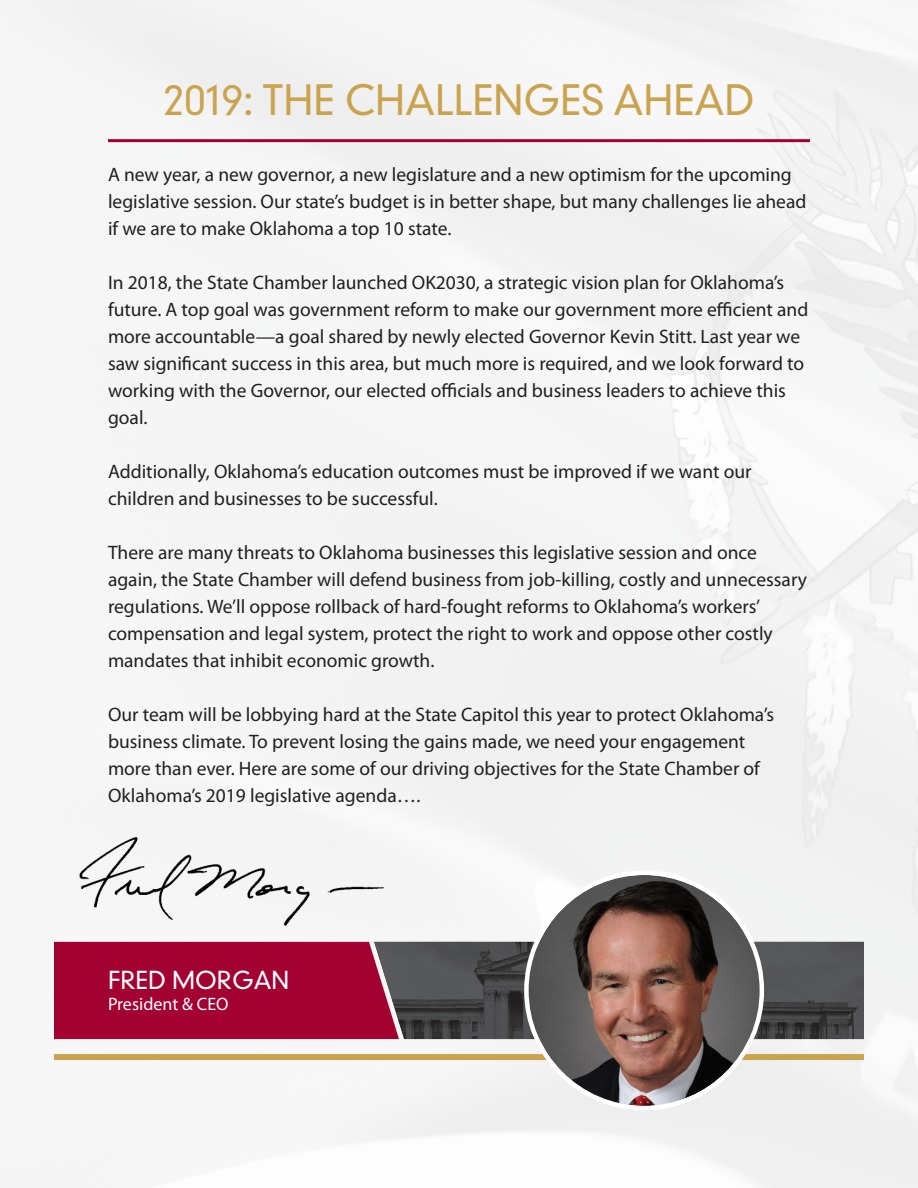
<style>
.page{position:relative;width:918px;height:1188px;background:#fff}
.page>*{position:absolute;margin:0;border:0;box-sizing:border-box;transform-origin:0 0}
.t1{font:300 40.5px "DIN Neuzeit Grotesk Std";color:#caa34f}
.t2{font:300 24px "DIN Neuzeit Grotesk Std";color:#fff}
.t3{font:19.5px/27px "Myriad Pro";color:#231f20}
.t4{font:18px "Myriad Pro";color:#fff}
</style>
<div class="page">
<img style="left:71px;top:830px;width:321px;height:101px">
<div style="left:54px;top:942px;width:320px;height:97px;background:#a40133"></div>
<img style="left:374px;top:942px;width:490px;height:97px">
<div style="left:54px;top:1054px;width:810px;height:6px;background:#caa34f"></div>
<img style="left:529px;top:875px;width:231px;height:231px;border-radius:115px">
<hr style="left:108px;top:139px;width:702px;height:3px;background:#a40133">
<p class="t1" style="left:163px;top:76px;width:593px">2019: THE CHALLENGES AHEAD</p>
<p class="t3" style="left:108px;top:161px;width:700px">A new year, a new governor, a new legislature and a new optimism for the upcoming legislative session. Our state’s budget is in better shape, but many challenges lie ahead if we are to make Oklahoma a top 10 state.</p>
<p class="t3" style="left:108px;top:269px;width:702px">In 2018, the State Chamber launched OK2030, a strategic vision plan for Oklahoma’s future. A top goal was government reform to make our government more efficient and more accountable—a goal shared by newly elected Governor Kevin Stitt. Last year we saw significant success in this area, but much more is required, and we look forward to working with the Governor, our elected officials and business leaders to achieve this goal.</p>
<p class="t3" style="left:108px;top:458px;width:645px">Additionally, Oklahoma’s education outcomes must be improved if we want our children and businesses to be successful.</p>
<p class="t3" style="left:108px;top:539px;width:701px">There are many threats to Oklahoma businesses this legislative session and once again, the State Chamber will defend business from job-killing, costly and unnecessary regulations. We’ll oppose rollback of hard-fought reforms to Oklahoma’s workers’ compensation and legal system, protect the right to work and oppose other costly mandates that inhibit economic growth.</p>
<p class="t3" style="left:108px;top:701px;width:668px">Our team will be lobbying hard at the State Capitol this year to protect Oklahoma’s business climate. To prevent losing the gains made, we need your engagement more than ever. Here are some of our driving objectives for the State Chamber of Oklahoma’s 2019 legislative agenda….</p>
<p class="t2" style="left:108px;top:966px;width:183px">FRED MORGAN</p>
<p class="t4" style="left:108px;top:993px;width:122px">President &amp; CEO</p>
</div>
